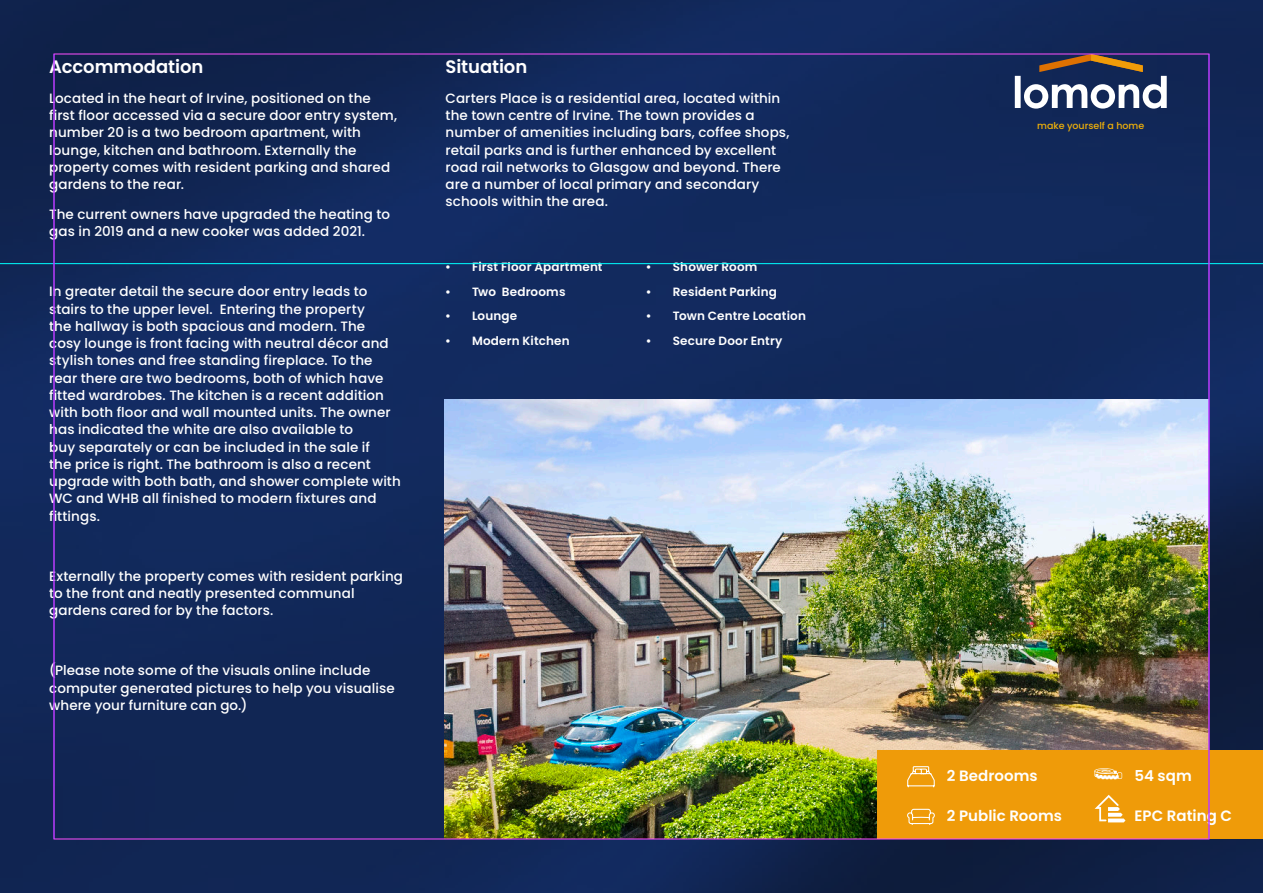
<style>
.page{position:relative;width:1263px;height:893px;background:#fff}
.page>*{position:absolute;margin:0;border:0;box-sizing:border-box;transform-origin:0 0}
.t1{font:600 18px "Poppins";letter-spacing:-.005em;color:#fff}
.t2{font:600 15px "Poppins";letter-spacing:.005em;color:#fff}
.t3{font:500 13.5px/17.2px "Poppins";letter-spacing:.005em;color:#fff}
.t4{font:600 12px "Poppins";letter-spacing:.015em;color:#fff}
.t5{font:500 9.45px "Poppins";color:#efb009}
</style>
<div class="page">
<img style="left:0;top:0;width:1263px;height:893px">
<hr style="left:54px;top:54px;width:1px;height:785px;background:#93f">
<hr style="left:1209px;top:54px;width:1px;height:785px;background:#93f">
<h1 class="t1" style="left:49px;top:59px;width:156px">Accommodation</h1>
<p class="t3" style="left:49px;top:90px;width:349px">Located in the heart of Irvine, positioned on the first floor accessed via a secure door entry system, number 20 is a two bedroom apartment, with lounge, kitchen and bathroom. Externally the property comes with resident parking and shared gardens to the rear.</p>
<p class="t3" style="left:49px;top:206px;width:342px">The current owners have upgraded the heating to gas in 2019 and a new cooker was added 2021.</p>
<p class="t3" style="left:49px;top:283px;width:353px">In greater detail the secure door entry leads to stairs to the upper level. Entering the property<br>the hallway is both spacious and modern. The<br>cosy lounge is front facing with neutral décor and stylish tones and free standing fireplace. To the rear there are two bedrooms, both of which have fitted wardrobes. The kitchen is a recent addition with both floor and wall mounted units. The owner has indicated the white are also available to<br>buy separately or can be included in the sale if<br>the price is right. The bathroom is also a recent upgrade with both bath, and shower complete with WC and WHB all finished to modern fixtures and fittings.</p>
<p class="t3" style="left:49px;top:568px;width:355px">Externally the property comes with resident parking to the front and neatly presented communal gardens cared for by the factors.</p>
<p class="t3" style="left:49px;top:662px;width:347px">(Please note some of the visuals online include computer generated pictures to help you visualise where your furniture can go.)</p>
<h1 class="t1" style="left:446px;top:59px;width:83px">Situation</h1>
<p class="t3" style="left:446px;top:90px;width:345px">Carters Place is a residential area, located within the town centre of Irvine. The town provides a number of amenities including bars, coffee shops, retail parks and is further enhanced by excellent road rail networks to Glasgow and beyond. There are a number of local primary and secondary schools within the area.</p>
<p class="t4" style="left:445px;top:261px;width:159px">• First Floor Apartment</p>
<p class="t4" style="left:445px;top:286px;width:122px">• Two Bedrooms</p>
<p class="t4" style="left:445px;top:311px;width:74px">• Lounge</p>
<p class="t4" style="left:445px;top:336px;width:126px">• Modern Kitchen</p>
<p class="t4" style="left:646px;top:261px;width:113px">• Shower Room</p>
<p class="t4" style="left:646px;top:286px;width:133px">• Resident Parking</p>
<p class="t4" style="left:646px;top:311px;width:162px">• Town Centre Location</p>
<p class="t4" style="left:646px;top:336px;width:138px">• Secure Door Entry</p>
<p class="t5" style="left:1037px;top:120px;width:109px">make yourself a home</p>
<p class="t2" style="left:947px;top:770px;width:92px">2 Bedrooms</p>
<p class="t2" style="left:947px;top:809px;width:117px">2 Public Rooms</p>
<p class="t2" style="left:1134px;top:770px;width:59px">54 sqm</p>
<p class="t2" style="left:1134px;top:809px;width:99px">EPC Rating C</p>
</div>
